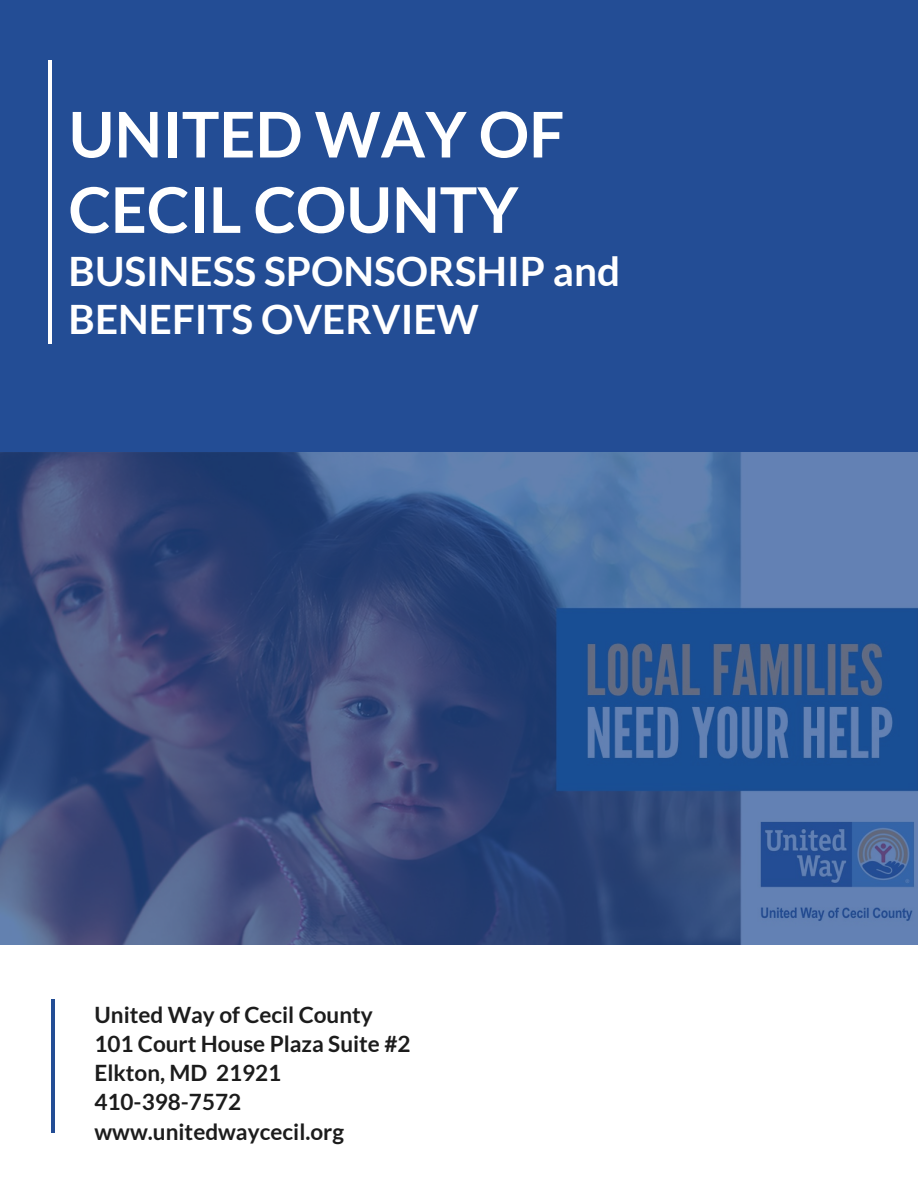
<style>
.page{position:relative;width:918px;height:1188px;background:#234d95}
.page>*{position:absolute;margin:0;border:0;box-sizing:border-box;transform-origin:0 0}
.t1{font:700 63px/75.3px "Lato";color:#fff}
.t2{font:700 40.5px/48.3px "Lato";color:#fff}
.t3{font:700 22.5px/29.2px "Lato";color:#1c1c1c}
</style>
<div class="page">
<div style="left:0;top:945px;width:918px;height:243px;background:#fff"></div>
<img style="left:0;top:452px;width:918px;height:493px">
<hr style="left:48px;top:61px;width:4px;height:283px;background:#fff">
<hr style="left:52px;top:999px;width:3px;height:134px;background:#234d95">
<h1 class="t1" style="left:69px;top:96px;width:497px">UNITED WAY OF<br>CECIL COUNTY</h1>
<h2 class="t2" style="left:69px;top:246px;width:553px">BUSINESS SPONSORSHIP and<br>BENEFITS OVERVIEW</h2>
<p class="t3" style="left:94px;top:999px;width:317px">United Way of Cecil County<br>101 Court House Plaza Suite #2<br>Elkton, MD 21921<br>410-398-7572 www.unitedwaycecil.org</p>
</div>
